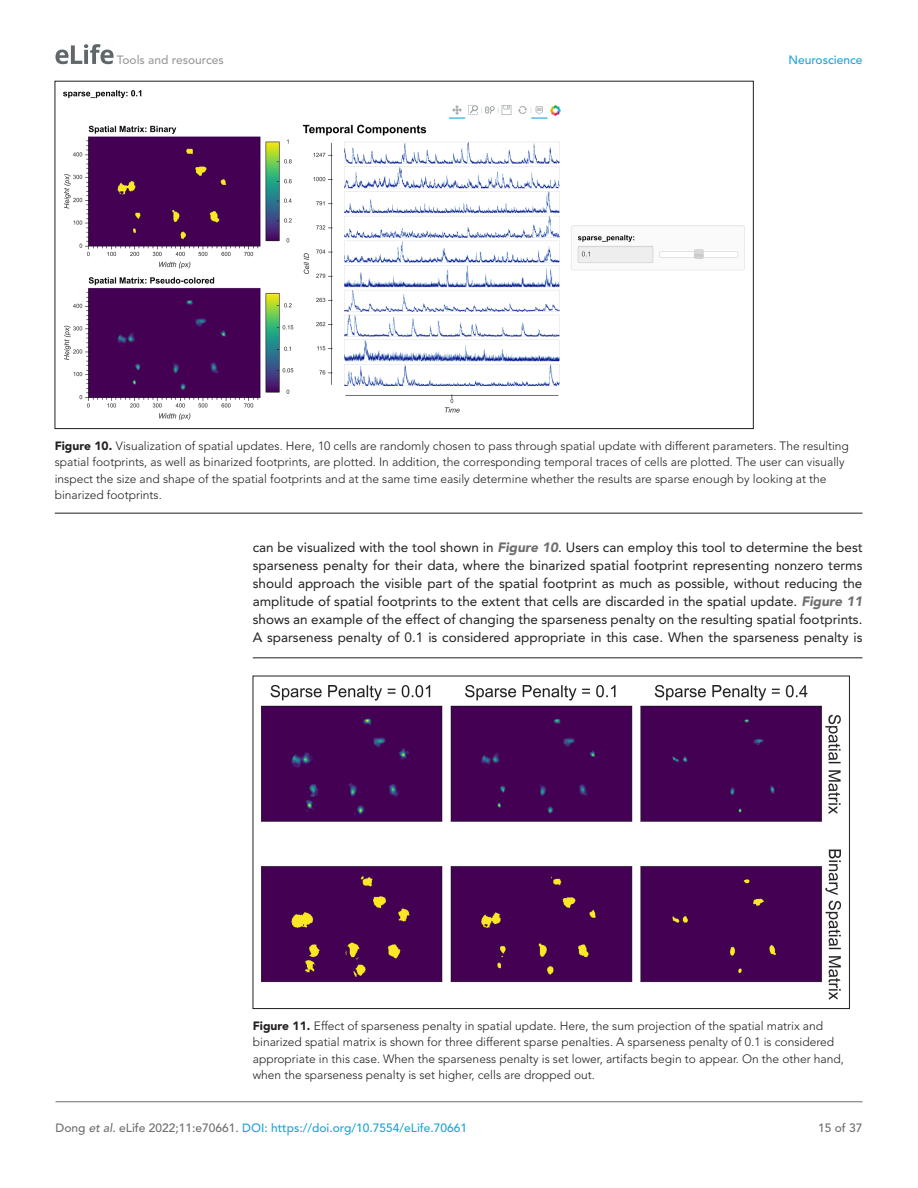
<style>
.page{position:relative;width:918px;height:1188px;background:#fff}
.page>*{position:absolute;margin:0;border:0;box-sizing:border-box;transform-origin:0 0}
.t1{font:13.5px/18px "Avenir LT Std";color:#231f20;text-align:justify}
.t2{font:300 12px/16.5px "Avenir LT Std";color:#231f20}
.t3{font:500 12px "Avenir LT Std";color:#1ea4d7}
.t4{font:500 12px "Avenir LT Std";color:#9a9a9a}
.t5{font:500 12px "Avenir LT Std";color:#6e6e70}
.s1{font-weight:900}
.s2{font-weight:900;font-style:italic;color:#6e6e70}
.s3{color:#6e6e70}
.s4{font-style:italic;color:#6e6e70}
</style>
<div class="page">
<svg style="left:55px;top:44px;width:59px;height:20px"></svg>
<hr style="left:56px;top:1101px;width:806px;height:1px;background:#6e6e70">
<hr style="left:55px;top:513px;width:807px;height:1px;background:#231f20">
<img style="left:64px;top:90px;width:680px;height:330px">
<hr style="left:253px;top:657px;width:610px;height:1px;background:#231f20">
<img style="left:262px;top:685px;width:578px;height:315px">
<p class="t4" style="left:117px;top:53px;width:108px">Tools and resources</p>
<p class="t3" style="left:788px;top:53px;width:76px">Neuroscience</p>
<p class="t2" style="left:55px;top:437px;width:796px"><span class="s1">Figure 10.</span> Visualization of spatial updates. Here, 10 cells are randomly chosen to pass through spatial update with different parameters. The resulting spatial footprints, as well as binarized footprints, are plotted. In addition, the corresponding temporal traces of cells are plotted. The user can visually inspect the size and shape of the spatial footprints and at the same time easily determine whether the results are sparse enough by looking at the binarized footprints.</p>
<p class="t1" style="left:253px;top:539px;width:611px">can be visualized with the tool shown in <span class="s2">Figure 10</span>. Users can employ this tool to determine the best sparseness penalty for their data, where the binarized spatial footprint representing nonzero terms should approach the visible part of the spatial footprint as much as possible, without reducing the amplitude of spatial footprints to the extent that cells are discarded in the spatial update. <span class="s2">Figure 11 </span>shows an example of the effect of changing the sparseness penalty on the resulting spatial footprints.<br>A sparseness penalty of 0.1 is considered appropriate in this case. When the sparseness penalty is</p>
<p class="t2" style="left:253px;top:1017px;width:593px"><span class="s1">Figure 11.</span> Effect of sparseness penalty in spatial update. Here, the sum projection of the spatial matrix and binarized spatial matrix is shown for three different sparse penalties. A sparseness penalty of 0.1 is considered appropriate in this case. When the sparseness penalty is set lower, artifacts begin to appear. On the other hand, when the sparseness penalty is set higher, cells are dropped out.</p>
<p class="t3" style="left:56px;top:1121px;width:413px"><span class="s3">Dong</span> <span class="s4">et al</span><span class="s3">. eLife 2022;11:e70661.</span> DOI: https://doi.org/10.7554/eLife.70661</p>
<p class="t5" style="left:818px;top:1121px;width:46px">15 of 37</p>
</div>
